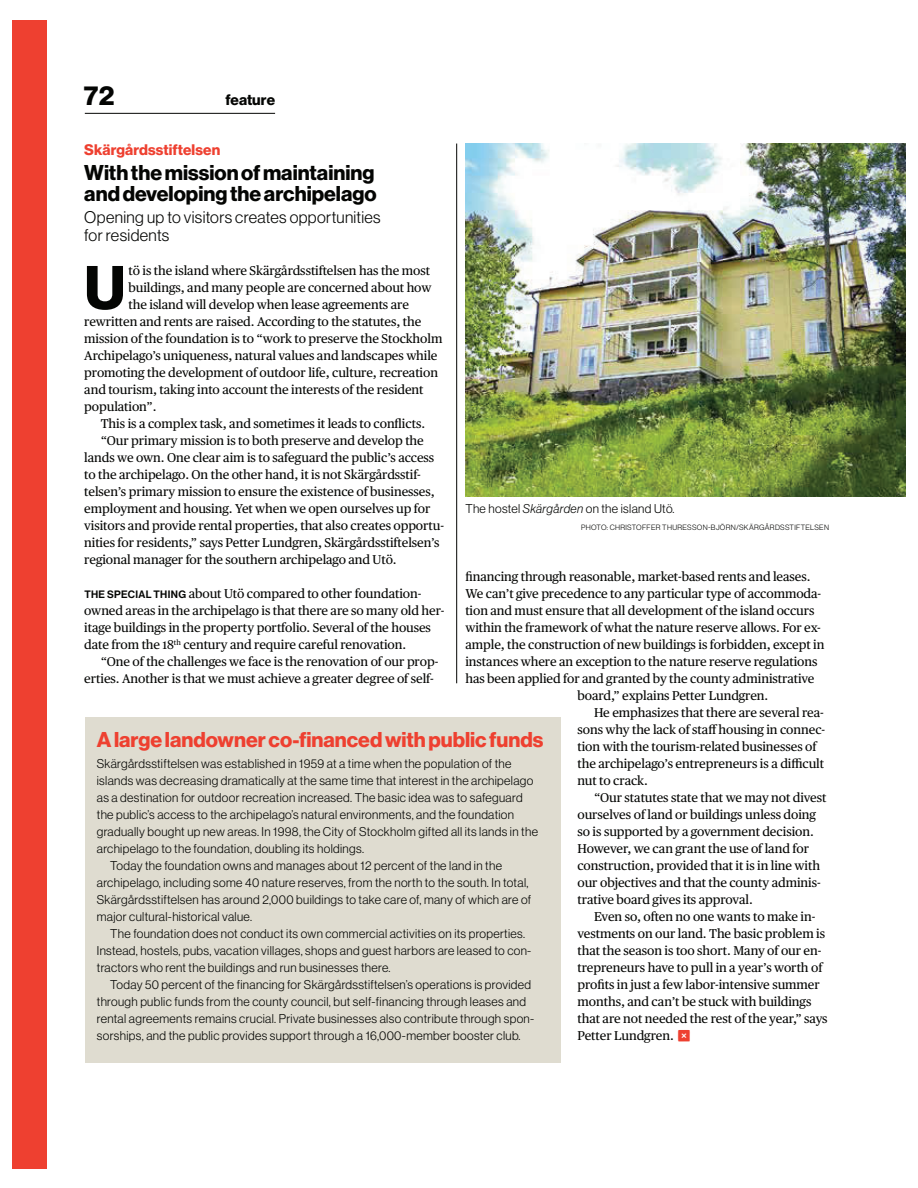
<style>
.page{position:relative;width:918px;height:1188px;background:#fff}
.page>*{position:absolute;margin:0;border:0;box-sizing:border-box;transform-origin:0 0}
.t1{font:60.3px "N Haas Grotesk DS Pro 75 Bd";color:#040503}
.t2{font:27px "N Haas Grotesk DS Pro 75 Bd";color:#040503}
.t3{font:21px/21px "N Haas Grotesk DS Pro 75 Bd";color:#040503}
.t4{font:21px "N Haas Grotesk DS Pro 75 Bd";color:#ee4030}
.t5{font:16.5px/18.5px "N Haas Grotesk DS Pro 45 Lt";letter-spacing:.02em;color:#040503}
.t6{font:15px "N Haas Grotesk DS Pro 75 Bd";letter-spacing:.01em;color:#ee4030}
.t7{font:15px "N Haas Grotesk DS Pro 75 Bd";color:#040503}
.t8{font:12.75px/17px "Publico Text";letter-spacing:-.005em;color:#040503}
.t9{font:12.45px "N Haas Grotesk DS Pro 45 Lt";letter-spacing:.025em;color:#040503}
.t10{font:7.5px "N Haas Grotesk DS Pro 45 Lt";letter-spacing:.045em;color:#040503}
.s1{font-family:"N Haas Grotesk DS Pro 65 Md";font-size:10.5px}
.s2{font-family:"N Haas Grotesk DS Pro 46 Lt It"}
.s3{font-family:"P22 Toy Box Blocks Solid";font-size:18px;color:#ee4030}
</style>
<div class="page">
<hr style="left:85px;top:113px;width:190px;height:1px;background:#040503">
<div style="left:85px;top:717px;width:476px;height:345px;background:#dfdcd0"></div>
<hr style="left:456px;top:144px;width:1px;height:539px;background:#040503">
<div style="left:13px;top:20px;width:34px;height:1148px;background:#ee4030"></div>
<img style="left:465px;top:144px;width:440px;height:352px">
<h2 class="t2" style="left:84px;top:86px;width:32px">72</h2>
<p class="t6" style="left:84px;top:144px;width:137px">Skärgårdsstiftelsen</p>
<h3 class="t3" style="left:84px;top:164px;width:294px">With the mission of maintaining and developing the archipelago</h3>
<p class="t5" style="left:84px;top:209px;width:298px">Opening up to visitors creates opportunities for residents</p>
<h1 class="t1" style="left:84px;top:266px;width:43px">U</h1>
<p class="t8" style="left:128px;top:263px;width:303px">tö is the island where Skärgårdsstiftelsen has the most</p>
<p class="t7" style="left:225px;top:94px;width:51px">feature</p>
<p class="t8" style="left:128px;top:280px;width:304px">buildings, and many people are concerned about how</p>
<p class="t8" style="left:128px;top:297px;width:282px">the island will develop when lease agreements are</p>
<p class="t8" style="left:84px;top:314px;width:339px">rewritten and rents are raised. According to the statutes, the</p>
<p class="t8" style="left:84px;top:331px;width:360px">mission of the foundation is to “work to preserve the Stockholm</p>
<p class="t8" style="left:84px;top:348px;width:355px">Archipelago’s uniqueness, natural values and landscapes while</p>
<p class="t8" style="left:84px;top:365px;width:355px">promoting the development of outdoor life, culture, recreation</p>
<p class="t8" style="left:84px;top:382px;width:341px">and tourism, taking into account the interests of the resident</p>
<p class="t8" style="left:84px;top:399px;width:74px">population”.</p>
<p class="t8" style="left:101px;top:416px;width:326px">This is a complex task, and sometimes it leads to conflicts.</p>
<p class="t8" style="left:101px;top:433px;width:325px">“Our primary mission is to both preserve and develop the</p>
<p class="t8" style="left:84px;top:450px;width:352px">lands we own. One clear aim is to safeguard the public’s access</p>
<p class="t8" style="left:84px;top:467px;width:338px">to the archipelago. On the other hand, it is not Skärgårdsstif-</p>
<p class="t8" style="left:84px;top:484px;width:352px">telsen’s primary mission to ensure the existence of businesses,</p>
<p class="t8" style="left:84px;top:501px;width:348px">employment and housing. Yet when we open ourselves up for</p>
<p class="t8" style="left:84px;top:518px;width:361px">visitors and provide rental properties, that also creates opportu-</p>
<p class="t8" style="left:84px;top:535px;width:357px">nities for residents,” says Petter Lundgren, Skärgårdsstiftelsen’s</p>
<p class="t8" style="left:84px;top:552px;width:314px">regional manager for the southern archipelago and Utö.</p>
<p class="t8" style="left:84px;top:586px;width:362px"><span class="s1">THE SPECIAL THING</span> about Utö compared to other foundation&shy;owned areas in the archipelago is that there are so many old her&shy;itage buildings in the property portfolio. Several of the houses date from the 18<sup>th</sup> century and require careful renovation.</p>
<p class="t8" style="left:84px;top:654px;width:356px;text-indent:16px">“One of the challenges we face is the renovation of our prop&shy;erties. Another is that we must achieve a greater degree of self-</p>
<p class="t9" style="left:465px;top:504px;width:211px">The hostel <span class="s2">Skärgården</span> on the island Utö.</p>
<p class="t10" style="left:581px;top:525px;width:249px">PHOTO: CHRISTOFFER THURESSON-BJÖRN/SKÄRGÅRDSSTIFTELSEN</p>
<p class="t8" style="left:465px;top:569px;width:347px">financing through reasonable, market-based rents and leases.</p>
<p class="t8" style="left:465px;top:586px;width:357px">We can’t give precedence to any particular type of accommoda-</p>
<p class="t8" style="left:465px;top:603px;width:351px">tion and must ensure that all development of the island occurs</p>
<p class="t8" style="left:465px;top:620px;width:357px">within the framework of what the nature reserve allows. For ex-</p>
<p class="t8" style="left:465px;top:637px;width:361px">ample, the construction of new buildings is forbidden, except in</p>
<p class="t8" style="left:465px;top:654px;width:354px">instances where an exception to the nature reserve regulations</p>
<p class="t8" style="left:465px;top:671px;width:351px">has been applied for and granted by the county administrative</p>
<p class="t8" style="left:578px;top:688px;width:192px">board,” explains Petter Lundgren.</p>
<p class="t8" style="left:594px;top:705px;width:231px">He emphasizes that there are several rea-</p>
<p class="t8" style="left:578px;top:722px;width:249px">sons why the lack of staff housing in connec-</p>
<p class="t8" style="left:578px;top:739px;width:241px">tion with the tourism-related businesses of</p>
<p class="t8" style="left:578px;top:756px;width:248px">the archipelago’s entrepreneurs is a difficult</p>
<p class="t8" style="left:578px;top:773px;width:72px">nut to crack.</p>
<p class="t8" style="left:594px;top:790px;width:234px">“Our statutes state that we may not divest</p>
<p class="t8" style="left:578px;top:807px;width:240px">ourselves of land or buildings unless doing</p>
<p class="t8" style="left:578px;top:824px;width:238px">so is supported by a government decision.</p>
<p class="t8" style="left:578px;top:841px;width:233px">However, we can grant the use of land for</p>
<p class="t8" style="left:578px;top:858px;width:244px">construction, provided that it is in line with</p>
<p class="t8" style="left:578px;top:875px;width:245px">our objectives and that the county adminis-</p>
<p class="t8" style="left:578px;top:892px;width:177px">trative board gives its approval.</p>
<p class="t8" style="left:594px;top:909px;width:223px">Even so, often no one wants to make in-</p>
<p class="t8" style="left:578px;top:926px;width:249px">vestments on our land. The basic problem is</p>
<p class="t8" style="left:578px;top:944px;width:245px">that the season is too short. Many of our en-</p>
<p class="t8" style="left:578px;top:961px;width:246px">trepreneurs have to pull in a year’s worth of</p>
<p class="t8" style="left:578px;top:978px;width:244px">profits in just a few labor-intensive summer</p>
<p class="t8" style="left:578px;top:995px;width:235px">months, and can’t be stuck with buildings</p>
<p class="t8" style="left:578px;top:1012px;width:252px">that are not needed the rest of the year,” says</p>
<p class="t8" style="left:578px;top:1029px;width:116px">Petter Lundgren. <span class="s3">≈</span></p>
<h3 class="t4" style="left:97px;top:732px;width:448px">A large landowner co-financed with public funds</h3>
<p class="t9" style="left:97px;top:759px;width:416px">Skärgårdsstiftelsen was established in 1959 at a time when the population of the</p>
<p class="t9" style="left:97px;top:776px;width:438px">islands was decreasing dramatically at the same time that interest in the archipelago</p>
<p class="t9" style="left:97px;top:793px;width:427px">as a destination for outdoor recreation increased. The basic idea was to safeguard</p>
<p class="t9" style="left:97px;top:810px;width:419px">the public’s access to the archipelago’s natural environments, and the foundation</p>
<p class="t9" style="left:97px;top:827px;width:443px">gradually bought up new areas. In 1998, the City of Stockholm gifted all its lands in the</p>
<p class="t9" style="left:97px;top:844px;width:269px">archipelago to the foundation, doubling its holdings.</p>
<p class="t9" style="left:110px;top:861px;width:393px">Today the foundation owns and manages about 12 percent of the land in the</p>
<p class="t9" style="left:97px;top:878px;width:433px">archipelago, including some 40 nature reserves, from the north to the south. In total,</p>
<p class="t9" style="left:97px;top:895px;width:436px">Skärgårdsstiftelsen has around 2,000 buildings to take care of, many of which are of</p>
<p class="t9" style="left:97px;top:912px;width:157px">major cultural-historical value.</p>
<p class="t9" style="left:110px;top:929px;width:416px">The foundation does not conduct its own commercial activities on its properties.</p>
<p class="t9" style="left:97px;top:946px;width:436px">Instead, hostels, pubs, vacation villages, shops and guest harbors are leased to con-</p>
<p class="t9" style="left:97px;top:964px;width:295px">tractors who rent the buildings and run businesses there.</p>
<p class="t9" style="left:110px;top:981px;width:422px">Today 50 percent of the financing for Skärgårdsstiftelsen’s operations is provided</p>
<p class="t9" style="left:97px;top:998px;width:431px">through public funds from the county council, but self-financing through leases and</p>
<p class="t9" style="left:97px;top:1015px;width:439px">rental agreements remains crucial. Private businesses also contribute through spon-</p>
<p class="t9" style="left:97px;top:1032px;width:425px">sorships, and the public provides support through a 16,000-member booster club.</p>
</div>
